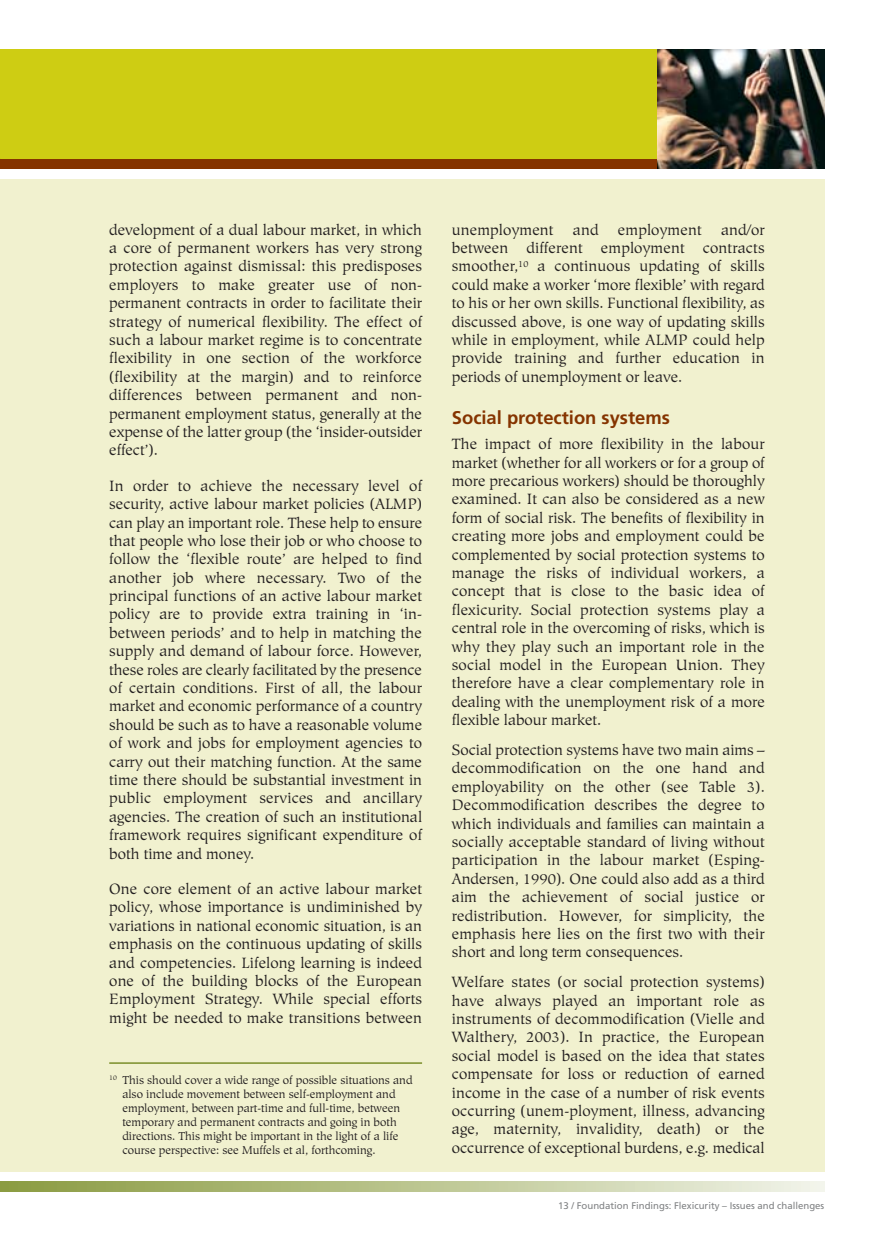
<style>
.page{position:relative;width:874px;height:1241px;background:#fff}
.page>*{position:absolute;margin:0;border:0;box-sizing:border-box;transform-origin:0 0}
.t1{font:700 18.38px "Frutiger";color:#853400}
.t2{font:14.88px/18.4px "Hiroshige";color:#231f20;text-align:justify}
.t3{font:11.38px/14px "Hiroshige";color:#231f20}
.t4{font:9.62px "Frutiger";color:#808284}
</style>
<div class="page">
<div style="left:0;top:50px;width:823px;height:119px;background:#cecd13"></div>
<div style="left:0;top:159px;width:823px;height:10px;background:#853400"></div>
<div style="left:0;top:179px;width:823px;height:992px;background:#f1f1cf"></div>
<svg style="left:0;top:1181px;width:823px;height:10px;background:#bcc692"></svg>
<img style="left:657px;top:50px;width:166px;height:118px">
<hr style="left:109px;top:1062px;width:313px;height:1px;background:#8b9c41">
<p class="t2" style="left:109px;top:222px;width:314px">development of a dual labour market, in which a core of permanent workers has very strong protection against dismissal: this predisposes employers to make greater use of non&shy;permanent contracts in order to facilitate their strategy of numerical flexibility. The effect of such a labour market regime is to concentrate flexibility in one section of the workforce (flexibility at the margin) and to reinforce differences between permanent and non&shy;permanent employment status, generally at the expense of the latter group (the ‘insider-outsider effect’).</p>
<p class="t2" style="left:109px;top:478px;width:314px">In order to achieve the necessary level of security, active labour market policies (ALMP) can play an important role. These help to ensure that people who lose their job or who choose to follow the ‘flexible route’ are helped to find another job where necessary. Two of the principal functions of an active labour market policy are to provide extra training in ‘in&shy;between periods’ and to help in matching the supply and demand of labour force. However, these roles are clearly facilitated by the presence of certain conditions. First of all, the labour market and economic performance of a country should be such as to have a reasonable volume of work and jobs for employment agencies to carry out their matching function. At the same time there should be substantial investment in public employment services and ancillary agencies. The creation of such an institutional framework requires significant expenditure of both time and money.</p>
<p class="t2" style="left:109px;top:880px;width:314px">One core element of an active labour market policy, whose importance is undiminished by variations in national economic situation, is an emphasis on the continuous updating of skills and competencies. Lifelong learning is indeed one of the building blocks of the European Employment Strategy. While special efforts might be needed to make transitions between</p>
<p class="t3" style="left:122px;top:1073px;width:291px;text-indent:-13px"><sup>10</sup> This should cover a wide range of possible situations and also include movement between self-employment and employment, between part-time and full-time, between temporary and permanent contracts and going in both directions. This might be important in the light of a life course perspective: see Muffels et al, forthcoming.</p>
<p class="t2" style="left:451px;top:222px;width:314px;text-indent:269px">and/or between different employment contracts smoother,<sup>10</sup> a continuous updating of skills could make a worker ‘more flexible’ with regard to his or her own skills. Functional flexibility, as discussed above, is one way of updating skills while in employment, while ALMP could help provide training and further education in periods of unemployment or leave.</p>
<p class="t1" style="left:451px;top:410px;width:219px">Social protection systems</p>
<p class="t2" style="left:451px;top:436px;width:314px">The impact of more flexibility in the labour market (whether for all workers or for a group of more precarious workers) should be thoroughly examined. It can also be considered as a new form of social risk. The benefits of flexibility in creating more jobs and employment could be complemented by social protection systems to manage the risks of individual workers, a concept that is close to the basic idea of flexicurity. Social protection systems play a central role in the overcoming of risks, which is why they play such an important role in the social model in the European Union. They therefore have a clear complementary role in dealing with the unemployment risk of a more flexible labour market.</p>
<p class="t2" style="left:451px;top:742px;width:314px">Social protection systems have two main aims – decommodification on the one hand and employability on the other (see Table 3).<br>Decommodification describes the degree to which individuals and families can maintain a socially acceptable standard of living without participation in the labour market (Esping-Andersen, 1990). One could also add as a third aim the achievement of social justice or redistribution. However, for simplicity, the emphasis here lies on the first two with their short and long term consequences.</p>
<p class="t2" style="left:451px;top:974px;width:314px">Welfare states (or social protection systems) have always played an important role as instruments of decommodification (Vielle and Walthery, 2003). In practice, the European social model is based on the idea that states compensate for loss or reduction of earned income in the case of a number of risk events occurring (unem-ployment, illness, advancing age, maternity, invalidity, death) or the occurrence of exceptional burdens, e.g. medical</p>
<p class="t2" style="left:451px;top:222px;width:103px">unemployment</p>
<p class="t2" style="left:572px;top:222px;width:27px">and</p>
<p class="t2" style="left:617px;top:222px;width:85px">employment</p>
<p class="t4" style="left:558px;top:1200px;width:267px">13 / Foundation Findings: Flexicurity – Issues and challenges</p>
</div>
